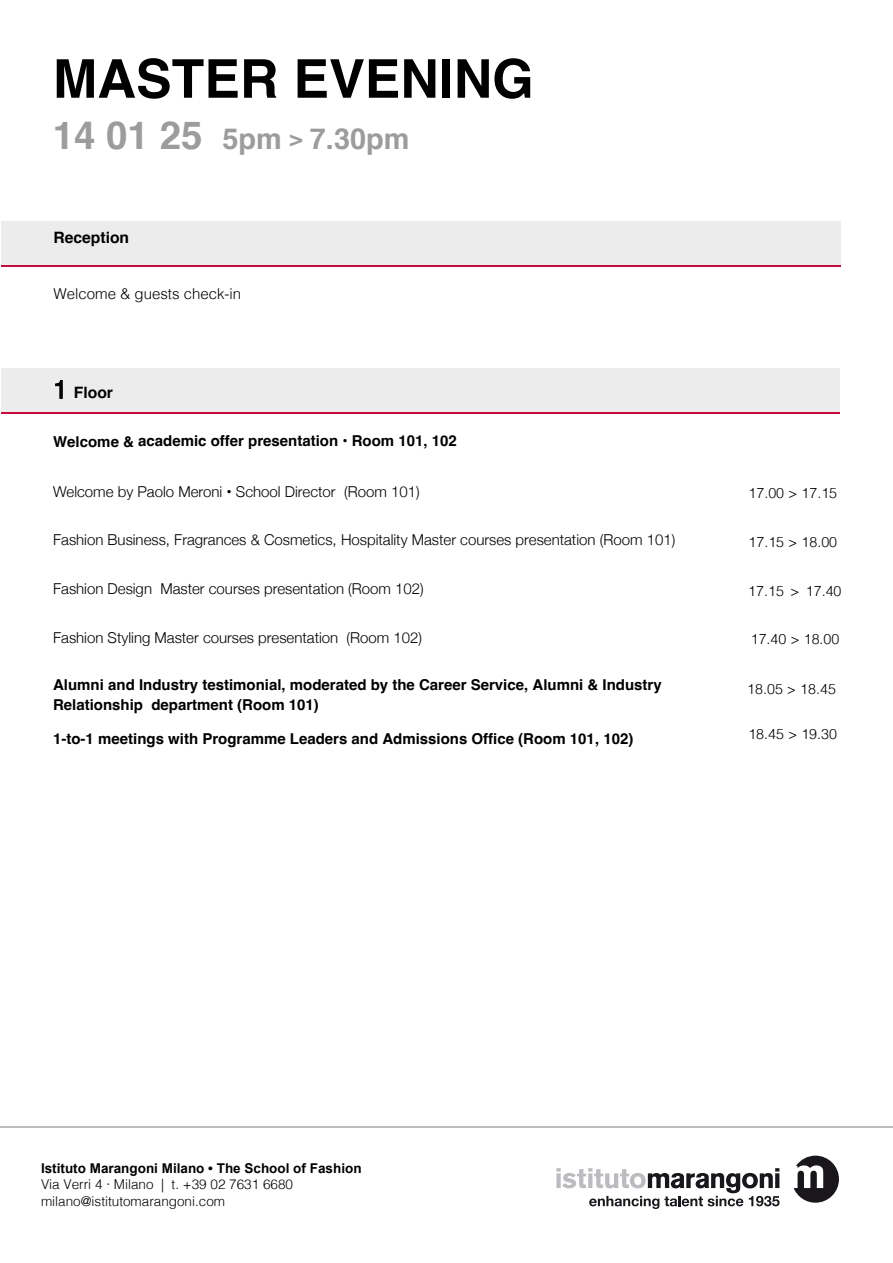
<style>
.page{position:relative;width:893px;height:1263px;background:#fff}
.page>*{position:absolute;margin:0;border:0;box-sizing:border-box;transform-origin:0 0}
.t1{font:700 53.4px "Helvetica";color:#000}
.t2{font:700 28.8px "Helvetica";color:#9d9c9c}
.t3{font:700 15.6px "Helvetica";color:#000}
.t4{font:300 15px "Helvetica Neue";color:#000}
.t5{font:700 15px/20.1px "Helvetica";color:#000}
.t6{font:300 15px "Helvetica";color:#000}
.t7{font:300 14.25px "Helvetica";color:#000}
.t8{font:300 13.5px/16.2px "Helvetica";color:#010203}
.t9{font:700 13.5px "Arial";color:#010203}
.s1{font-size:38.55px}
.s2{font-size:21.3px}
.s3{font-weight:400;font-size:25.65px}
.s4{font-weight:400}
.s5{font-family:"Arial";font-weight:400}
</style>
<div class="page">
<div style="left:1px;top:368px;width:839px;height:44px;background:#ececec"></div>
<div style="left:1px;top:221px;width:839px;height:43px;background:#ececec"></div>
<hr style="left:1px;top:412px;width:839px;height:1px;background:#c40d3c">
<hr style="left:1px;top:265px;width:839px;height:2px;background:#c40d3c">
<hr style="left:0;top:1126px;width:893px;height:1px;background:#babcbf">
<svg style="left:794px;top:1155px;width:45px;height:48px"></svg>
<svg style="left:556px;top:1168px;width:223px;height:41px"></svg>
<h1 class="t1" style="left:53px;top:36px;width:482px">MASTER EVENING</h1>
<h2 class="t2" style="left:53px;top:121px;width:358px"><span class="s1">14 01 25</span> 5pm <span class="s2">&gt;</span> 7.30pm</h2>
<p class="t3" style="left:53px;top:225px;width:77px">Reception</p>
<p class="t6" style="left:54px;top:281px;width:189px">Welcome &amp; guests check-in</p>
<p class="t3" style="left:53px;top:380px;width:61px"><span class="s3">1</span> Floor</p>
<p class="t5" style="left:53px;top:431px;width:405px">Welcome &amp; academic offer presentation • Room 101, 102</p>
<p class="t4" style="left:53px;top:479px;width:368px">Welcome by Paolo Meroni <span class="s4">•</span> School Director (Room 101)</p>
<p class="t4" style="left:53px;top:527px;width:624px">Fashion Business, Fragrances &amp; Cosmetics, Hospitality Master courses presentation (Room 101)</p>
<p class="t4" style="left:53px;top:576px;width:372px">Fashion Design Master courses presentation (Room 102)</p>
<p class="t4" style="left:53px;top:625px;width:371px">Fashion Styling Master courses presentation (Room 102)</p>
<p class="t5" style="left:53px;top:676px;width:610px">Alumni and Industry testimonial, moderated by the Career Service, Alumni &amp; Industry<br>Relationship department (Room 101)</p>
<p class="t5" style="left:53px;top:730px;width:582px">1-to-1 meetings with Programme Leaders and Admissions Office (Room 101, 102)</p>
<p class="t7" style="left:749px;top:481px;width:90px">17.00 &gt; 17.15</p>
<p class="t7" style="left:749px;top:530px;width:90px">17.15 &gt; 18.00</p>
<p class="t7" style="left:748px;top:578px;width:95px">17.15 &gt; 17.40</p>
<p class="t7" style="left:751px;top:627px;width:90px">17.40 &gt; 18.00</p>
<p class="t7" style="left:747px;top:677px;width:90px">18.05 &gt; 18.45</p>
<p class="t7" style="left:748px;top:722px;width:90px">18.45 &gt; 19.30</p>
<p class="t9" style="left:41px;top:1160px;width:322px">Istituto Marangoni Milano • The School of Fashion</p>
<p class="t8" style="left:41px;top:1175px;width:254px">Via Verri 4 <span class="s5">·</span> Milano | t. +39 02 7631 6680 milano@istitutomarangoni.com</p>
</div>
